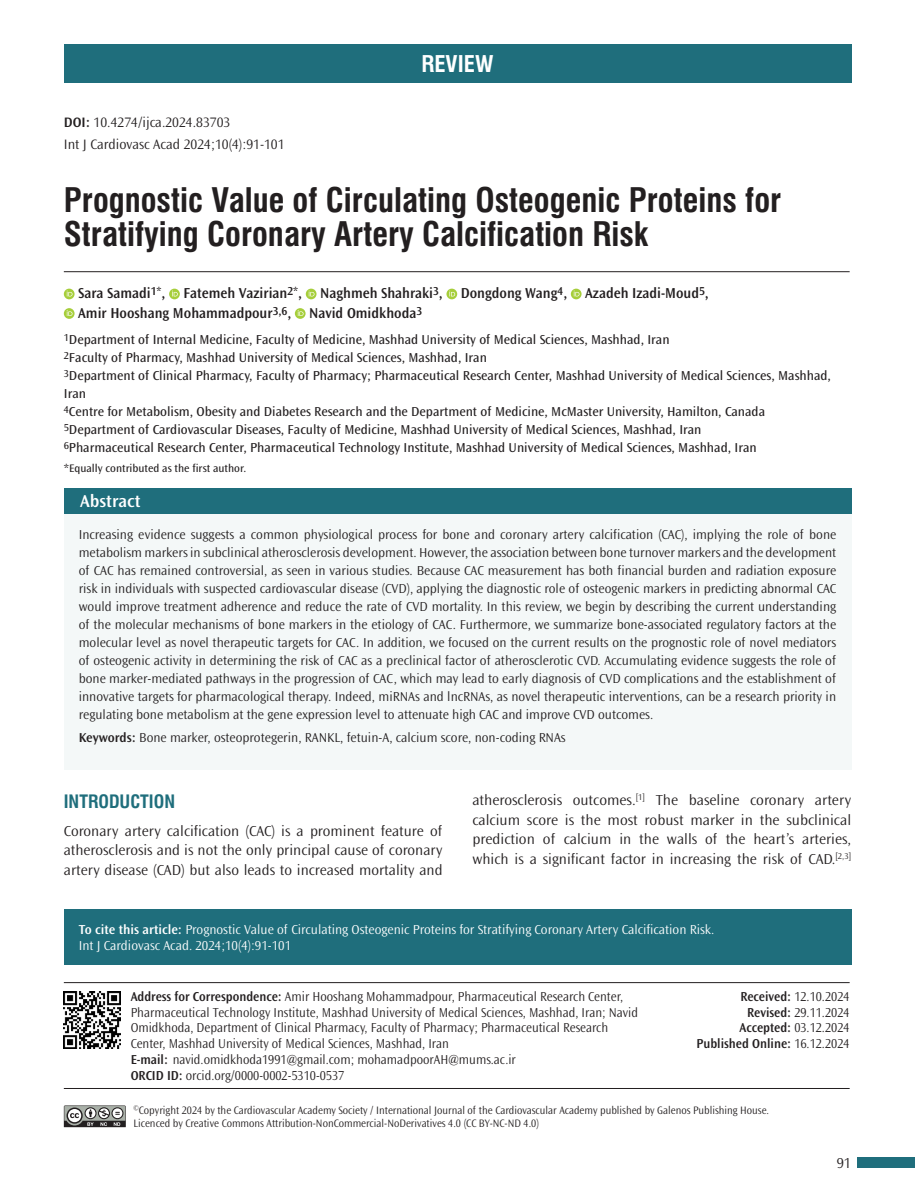
<style>
.page{position:relative;width:915px;height:1191px;background:#fff}
.page>*{position:absolute;margin:0;border:0;box-sizing:border-box;transform-origin:0 0}
.BASLIK{font:33px/34.5px "Swiss Condensed Bold Tr";color:#231f20}
.t1{font:22.5px "Swiss Condensed Bold Tr";color:#fff}
.ARA_BASLIK{font:18px "Swiss Condensed Bold Tr";color:#1f6e7c}
.t2{font:600 18px "Ocean Sans Std";color:#fff}
.YAZI{font:300 15px/19.5px "Ocean Sans Std";color:#231f20;text-align:justify}
.YAZARLAR{font:600 15px/19.5px "Ocean Sans Std";color:#231f20;scale:.96 1}
.SAYFA_ARA{font:300 14.25px "Ocean Sans Std";color:#231f20}
.DOI{font:300 14.25px "Ocean Sans Std";color:#231f20}
.OZET{font:300 13.5px/18px "Ocean Sans Std";color:#231f20;text-align:justify}
.KURUM{font:13.5px/18px "Ocean Sans Std";color:#231f20}
.YAZISMA_KISMI{font:300 13.5px/15.8px "Ocean Sans Std";color:#231f20;scale:.95 1}
.CİTE_AS{font:300 13.5px "Ocean Sans Std";color:#fff}
.TARİH{font:300 13.5px "Ocean Sans Std";color:#231f20;scale:.95 1}
.TARİH-2{font:600 13.5px "Ocean Sans Std";color:#231f20;scale:.95 1}
.KURUM-2{font:11.4px "Ocean Sans Std";color:#231f20}
.t3{font:300 11.25px/13.5px "Ocean Sans Std";color:#231f20;scale:.95 1}
.s1{font-weight:600}
.s2{font-weight:300}
</style>
<div class="page">
<div style="left:64px;top:44px;width:786px;height:39px;background:#1f6e7c"></div>
<hr style="left:64px;top:1088px;width:785px;height:1px;background:#231f20">
<div style="left:857px;top:1157px;width:57px;height:11px;background:#1f6e7c"></div>
<svg style="left:64px;top:1105px;width:62px;height:22px"></svg>
<img style="left:64px;top:991px;width:57px;height:57px">
<div style="left:64px;top:487px;width:786px;height:27px;background:#1f6e7c"></div>
<div style="left:64px;top:514px;width:786px;height:256px;background:#f4f8f8"></div>
<div style="left:64px;top:909px;width:786px;height:56px;background:#1f6e7c"></div>
<div style="left:64px;top:334px;width:786px;height:154px;background:#fff"></div>
<svg style="left:64px;top:289px;width:10px;height:10px"></svg>
<svg style="left:67px;top:290px;width:5px;height:6px"></svg>
<svg style="left:169px;top:289px;width:11px;height:10px"></svg>
<svg style="left:172px;top:290px;width:6px;height:6px"></svg>
<svg style="left:306px;top:289px;width:10px;height:10px"></svg>
<svg style="left:308px;top:290px;width:6px;height:6px"></svg>
<svg style="left:446px;top:289px;width:11px;height:10px"></svg>
<svg style="left:449px;top:290px;width:6px;height:6px"></svg>
<svg style="left:570px;top:289px;width:11px;height:10px"></svg>
<svg style="left:573px;top:290px;width:6px;height:6px"></svg>
<svg style="left:64px;top:308px;width:10px;height:11px"></svg>
<svg style="left:67px;top:310px;width:5px;height:6px"></svg>
<div style="left:295px;top:308px;width:10px;height:11px;background:#a6ce3b;border-radius:50%"></div>
<svg style="left:297px;top:310px;width:6px;height:6px"></svg>
<hr style="left:64px;top:271px;width:785px;height:1px;background:#231f20">
<hr style="left:64px;top:982px;width:785px;height:1px;background:#231f20">
<p class="DOI" style="left:64px;top:114px;width:168px"><span class="s1">DOI:</span> 10.4274/ijca.2024.83703</p>
<p class="SAYFA_ARA" style="left:64px;top:136px;width:222px">Int J Cardiovasc Acad 2024;10(4):91-101</p>
<h2 class="t1" style="left:421px;top:50px;width:74px">REVIEW</h2>
<p class="BASLIK" style="left:64px;top:183px;width:718px">Prognostic Value of Circulating Osteogenic Proteins for<br>Stratifying Coronary Artery Calcification Risk</p>
<p class="YAZARLAR" style="left:78px;top:284px;width:658px">Sara Samadi<sup>1</sup><sup>*</sup>, Fatemeh Vazirian<sup>2</sup><sup>*</sup>, Naghmeh Shahraki<sup>3</sup>, Dongdong Wang<sup>4</sup>, Azadeh Izadi-Moud<sup>5</sup>,<br>Amir Hooshang Mohammadpour<sup>3,6</sup>, Navid Omidkhoda<sup>3</sup></p>
<p class="KURUM" style="left:64px;top:330px;width:607px"><sup>1</sup>Department of Internal Medicine, Faculty of Medicine, Mashhad University of Medical Sciences, Mashhad, Iran</p>
<p class="KURUM" style="left:64px;top:348px;width:424px"><sup>2</sup>Faculty of Pharmacy, Mashhad University of Medical Sciences, Mashhad, Iran</p>
<p class="KURUM" style="left:64px;top:366px;width:768px"><sup>3</sup>Department of Clinical Pharmacy, Faculty of Pharmacy; Pharmaceutical Research Center, Mashhad University of Medical Sciences, Mashhad,<br>Iran</p>
<p class="KURUM" style="left:64px;top:402px;width:702px"><sup>4</sup>Centre for Metabolism, Obesity and Diabetes Research and the Department of Medicine, McMaster University, Hamilton, Canada</p>
<p class="KURUM" style="left:64px;top:420px;width:639px"><sup>5</sup>Department of Cardiovascular Diseases, Faculty of Medicine, Mashhad University of Medical Sciences, Mashhad, Iran</p>
<p class="KURUM" style="left:64px;top:438px;width:694px"><sup>6</sup>Pharmaceutical Research Center, Pharmaceutical Technology Institute, Mashhad University of Medical Sciences, Mashhad, Iran</p>
<p class="KURUM-2" style="left:64px;top:462px;width:184px">*Equally contributed as the first author.</p>
<p class="t2" style="left:80px;top:491px;width:62px">Abstract</p>
<p class="OZET" style="left:79px;top:526px;width:758px">Increasing evidence suggests a common physiological process for bone and coronary artery calcification (CAC), implying the role of bone metabolism markers in subclinical atherosclerosis development. However, the association between bone turnover markers and the development of CAC has remained controversial, as seen in various studies. Because CAC measurement has both financial burden and radiation exposure risk in individuals with suspected cardiovascular disease (CVD), applying the diagnostic role of osteogenic markers in predicting abnormal CAC would improve treatment adherence and reduce the rate of CVD mortality. In this review, we begin by describing the current understanding of the molecular mechanisms of bone markers in the etiology of CAC. Furthermore, we summarize bone-associated regulatory factors at the molecular level as novel therapeutic targets for CAC. In addition, we focused on the current results on the prognostic role of novel mediators of osteogenic activity in determining the risk of CAC as a preclinical factor of atherosclerotic CVD. Accumulating evidence suggests the role of bone marker-mediated pathways in the progression of CAC, which may lead to early diagnosis of CVD complications and the establishment of innovative targets for pharmacological therapy. Indeed, miRNAs and lncRNAs, as novel therapeutic interventions, can be a research priority in regulating bone metabolism at the gene expression level to attenuate high CAC and improve CVD outcomes.</p>
<p class="OZET" style="left:79px;top:728px;width:488px"><span class="s1">Keywords:</span> Bone marker, osteoprotegerin, RANKL, fetuin-A, calcium score, non-coding RNAs</p>
<p class="ARA_BASLIK" style="left:64px;top:790px;width:113px">INTRODUCTION</p>
<p class="YAZI" style="left:64px;top:821px;width:380px">Coronary artery calcification (CAC) is a prominent feature of atherosclerosis and is not the only principal cause of coronary artery disease (CAD) but also leads to increased mortality and</p>
<p class="YAZI" style="left:472px;top:790px;width:380px">atherosclerosis outcomes.<sup>[1]</sup> The baseline coronary artery calcium score is the most robust marker in the subclinical prediction of calcium in the walls of the heart’s arteries, which is a significant factor in increasing the risk of CAD.<sup>[2,3]</sup></p>
<p class="CİTE_AS" style="left:79px;top:922px;width:637px"><span class="s1">To cite this article:</span> Prognostic Value of Circulating Osteogenic Proteins for Stratifying Coronary Artery Calcification Risk.</p>
<p class="CİTE_AS" style="left:79px;top:938px;width:214px">Int J Cardiovasc Acad. 2024;10(4):91-101</p>
<p class="YAZISMA_KISMI" style="left:131px;top:988px;width:535px"><span class="s1">Address for Correspondence:</span> Amir Hooshang Mohammadpour, Pharmaceutical Research Center, Pharmaceutical Technology Institute, Mashhad University of Medical Sciences, Mashhad, Iran; Navid Omidkhoda, Department of Clinical Pharmacy, Faculty of Pharmacy; Pharmaceutical Research Center, Mashhad University of Medical Sciences, Mashhad, Iran</p>
<p class="YAZISMA_KISMI" style="left:131px;top:1051px;width:407px"><span class="s1">E-mail:</span> navid.omidkhoda1991@gmail.com; mohamadpoorAH@mums.ac.ir</p>
<p class="YAZISMA_KISMI" style="left:131px;top:1067px;width:226px"><span class="s1">ORCID ID:</span> orcid.org/0000-0002-5310-0537</p>
<p class="TARİH" style="left:740px;top:989px;width:116px"><span class="s1">Received:</span> 12.10.2024</p>
<p class="TARİH" style="left:746px;top:1004px;width:109px"><span class="s1">Revised:</span> 29.11.2024</p>
<p class="TARİH" style="left:739px;top:1020px;width:117px"><span class="s1">Accepted:</span> 03.12.2024</p>
<p class="TARİH-2" style="left:696px;top:1036px;width:162px">Published Online: <span class="s2">16.12.2024</span></p>
<p class="t3" style="left:134px;top:1103px;width:670px"><sup>©</sup>Copyright 2024 by the Cardiovascular Academy Society / International Journal of the Cardiovascular Academy published by Galenos Publishing House.<br>Licenced by Creative Commons Attribution-NonCommercial-NoDerivatives 4.0 (CC BY-NC-ND 4.0)</p>
<p class="YAZI" style="left:836px;top:1153px;width:16px">91</p>
</div>
